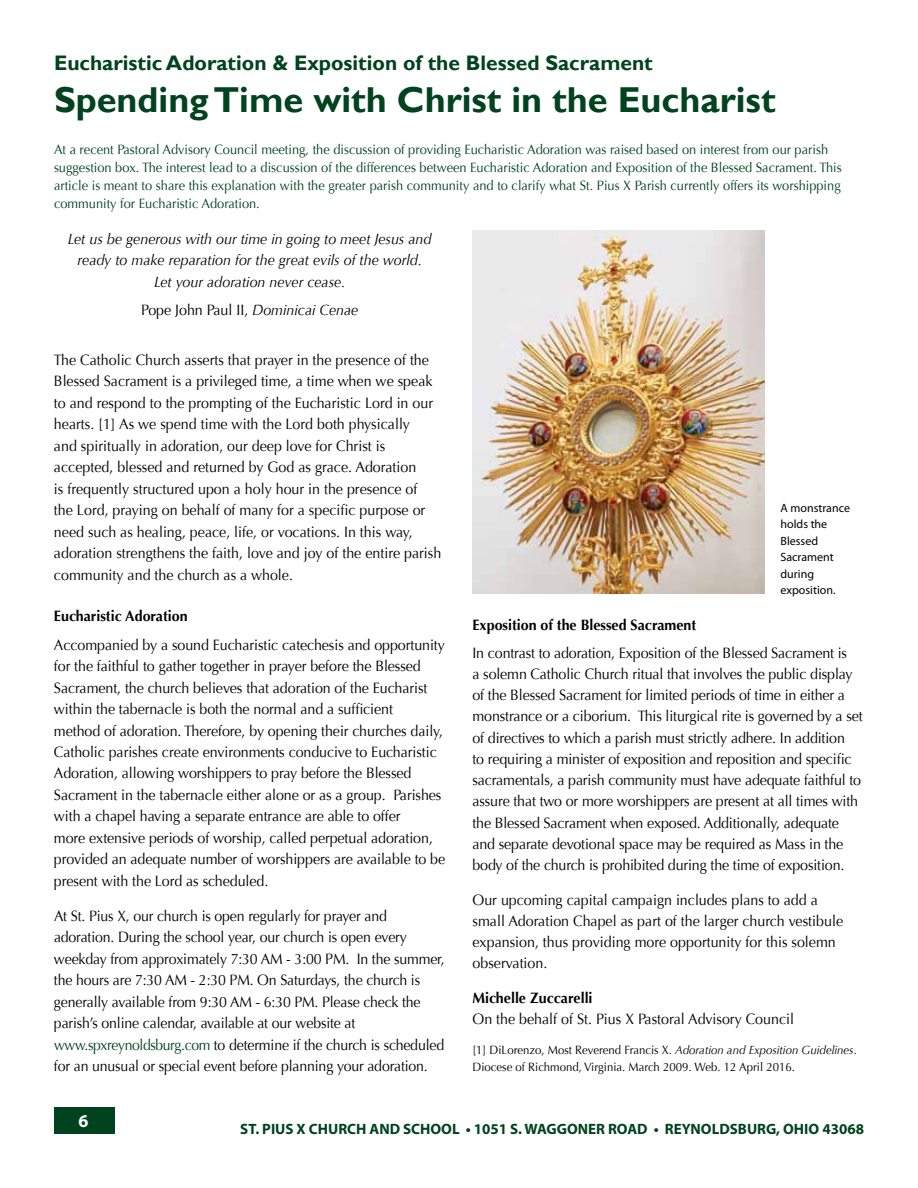
<style>
.page{position:relative;width:918px;height:1188px;background:#fff}
.page>*{position:absolute;margin:0;border:0;box-sizing:border-box;transform-origin:0 0}
.t1{font:700 36px "Gill Sans";color:#00431e}
.t2{font:700 21px "Gill Sans";color:#00431e}
.t3{font:700 18px "Myriad Pro";color:#fff}
.t4{font:15px/21.5px "Optima";letter-spacing:-.005em;color:#000;scale:.95 1}
.t5{font:15px/21.5px "Optima";letter-spacing:-.005em;color:#000;scale:.94 1}
.t6{font:italic 15px/21.5px "Optima";color:#000;text-align:center;scale:.95 1}
.t7{font:700 15px "Optima";color:#000;scale:.95 1}
.t8{font:700 15px "Myriad Pro";color:#00431e}
.t9{font:13.5px/18px "Optima";color:#00431e;scale:.95 1}
.t10{font:12px/16.6px "Optima";color:#000;scale:.95 1}
.t11{font:12px/16.5px "Myriad Pro";color:#000}
.s1{font-style:italic}
.s2{color:#00431e}
</style>
<div class="page">
<div style="left:54px;top:1107px;width:60px;height:27px;background:#00431e"></div>
<img style="left:472px;top:230px;width:293px;height:364px">
<h2 class="t2" style="left:54px;top:50px;width:600px">Eucharistic Adoration &amp; Exposition of the Blessed Sacrament</h2>
<h1 class="t1" style="left:54px;top:78px;width:723px">Spending Time with Christ in the Eucharist</h1>
<p class="t9" style="left:54px;top:140px;width:831px">At a recent Pastoral Advisory Council meeting, the discussion of providing Eucharistic Adoration was raised based on interest from our parish suggestion box. The interest lead to a discussion of the differences between Eucharistic Adoration and Exposition of the Blessed Sacrament. This article is meant to share this explanation with the greater parish community and to clarify what St. Pius X Parish currently offers its worshipping community for Eucharistic Adoration.</p>
<p class="t6" style="left:68px;top:228px;width:384px">Let us be generous with our time in going to meet Jesus and ready to make reparation for the great evils of the world.<br>Let your adoration never cease.</p>
<p class="t4" style="left:141px;top:300px;width:230px">Pope John Paul II, <span class="s1">Dominicai Cenae</span></p>
<p class="t4" style="left:54px;top:349px;width:409px">The Catholic Church asserts that prayer in the presence of the Blessed Sacrament is a privileged time, a time when we speak to and respond to the prompting of the Eucharistic Lord in our hearts. [1] As we spend time with the Lord both physically<br>and spiritually in adoration, our deep love for Christ is accepted, blessed and returned by God as grace. Adoration<br>is frequently structured upon a holy hour in the presence of<br>the Lord, praying on behalf of many for a specific purpose or need such as healing, peace, life, or vocations. In this way, adoration strengthens the faith, love and joy of the entire parish community and the church as a whole.</p>
<p class="t7" style="left:54px;top:608px;width:142px">Eucharistic Adoration</p>
<p class="t4" style="left:54px;top:634px;width:413px">Accompanied by a sound Eucharistic catechesis and opportunity for the faithful to gather together in prayer before the Blessed Sacrament, the church believes that adoration of the Eucharist within the tabernacle is both the normal and a sufficient<br>method of adoration. Therefore, by opening their churches daily, Catholic parishes create environments conducive to Eucharistic Adoration, allowing worshippers to pray before the Blessed Sacrament in the tabernacle either alone or as a group. Parishes with a chapel having a separate entrance are able to offer<br>more extensive periods of worship, called perpetual adoration, provided an adequate number of worshippers are available to be present with the Lord as scheduled.</p>
<p class="t5" style="left:54px;top:905px;width:417px">At St. Pius X, our church is open regularly for prayer and adoration. During the school year, our church is open every weekday from approximately 7:30 AM - 3:00 PM. In the summer, the hours are 7:30 AM - 2:30 PM. On Saturdays, the church is generally available from 9:30 AM - 6:30 PM. Please check the parish’s online calendar, available at our website at <span class="s2">www.spxreynoldsburg.com</span> to determine if the church is scheduled for an unusual or special event before planning your adoration.</p>
<p class="t11" style="left:781px;top:499px;width:71px">A monstrance holds the<br>Blessed<br>Sacrament during exposition.</p>
<p class="t7" style="left:472px;top:616px;width:237px">Exposition of the Blessed Sacrament</p>
<p class="t4" style="left:472px;top:642px;width:412px">In contrast to adoration, Exposition of the Blessed Sacrament is<br>a solemn Catholic Church ritual that involves the public display of the Blessed Sacrament for limited periods of time in either a monstrance or a ciborium. This liturgical rite is governed by a set of directives to which a parish must strictly adhere. In addition<br>to requiring a minister of exposition and reposition and specific sacramentals, a parish community must have adequate faithful to assure that two or more worshippers are present at all times with the Blessed Sacrament when exposed. Additionally, adequate and separate devotional space may be required as Mass in the body of the church is prohibited during the time of exposition.</p>
<p class="t4" style="left:472px;top:889px;width:392px">Our upcoming capital campaign includes plans to add a small Adoration Chapel as part of the larger church vestibule expansion, thus providing more opportunity for this solemn observation.</p>
<p class="t7" style="left:472px;top:989px;width:128px">Michelle Zuccarelli</p>
<p class="t4" style="left:472px;top:1009px;width:340px">On the behalf of St. Pius X Pastoral Advisory Council</p>
<p class="t10" style="left:472px;top:1042px;width:406px">[1] DiLorenzo, Most Reverend Francis X. <span class="s1">Adoration and Exposition Guidelines</span>.<br>Diocese of Richmond, Virginia. March 2009. Web. 12 April 2016.</p>
<p class="t3" style="left:78px;top:1109px;width:11px">6</p>
<p class="t8" style="left:240px;top:1119px;width:625px">ST. PIUS X CHURCH AND SCHOOL • 1051 S. WAGGONER ROAD • REYNOLDSBURG, OHIO 43068</p>
</div>
